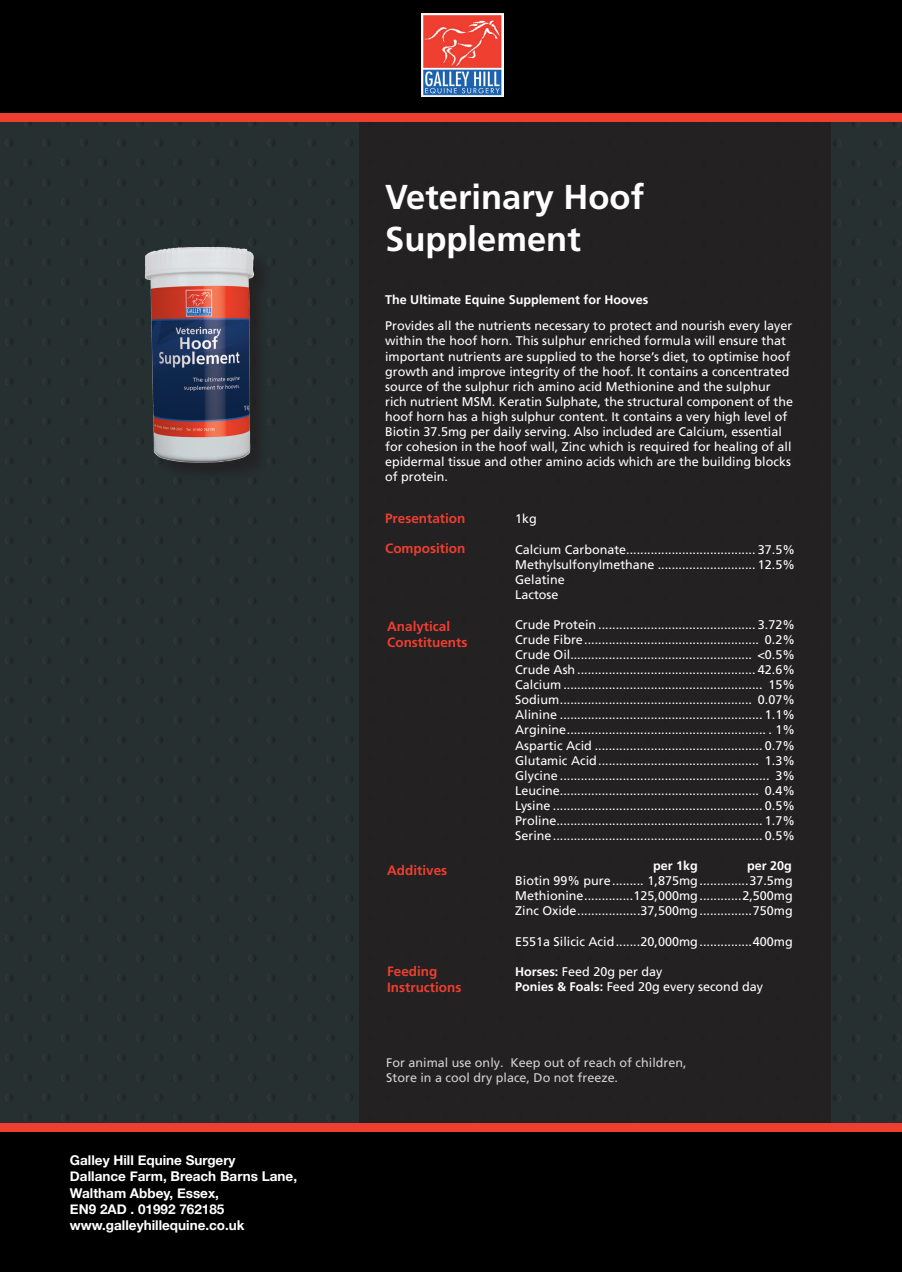
<style>
.page{position:relative;width:902px;height:1272px;background:#fff}
.page>*{position:absolute;margin:0;border:0;box-sizing:border-box;transform-origin:0 0}
.t1{font:700 34.5px/41.4px "Frutiger LT Com";color:#fff}
.t2{font:700 13.5px/16.2px "Helvetica Neue";color:#fff}
.t3{font:700 13.5px/16.2px "Frutiger LT Com";color:#ee3e30}
.t4{font:12.6px/15px "Frutiger LT Com";color:#fff}
.t5{font:12.6px/15px "Frutiger LT Com";color:#d1d2d4}
.t6{font:700 12.6px "Frutiger LT Com";color:#fff}
.s1{font-weight:700}
</style>
<div class="page">
<img style="left:0;top:122px;width:1px;height:502px">
<img style="left:0;top:624px;width:1px;height:499px">
<div style="left:1px;top:122px;width:284px;height:472px;background:#263031"></div>
<div style="left:1px;top:594px;width:284px;height:529px;background:#263031"></div>
<div style="left:863px;top:122px;width:38px;height:502px;background:#263031"></div>
<div style="left:863px;top:624px;width:38px;height:499px;background:#263031"></div>
<div style="left:285px;top:122px;width:74px;height:492px;background:#263031"></div>
<div style="left:285px;top:614px;width:74px;height:509px;background:#263031"></div>
<div style="left:831px;top:122px;width:32px;height:483px;background:#263031"></div>
<div style="left:831px;top:605px;width:32px;height:518px;background:#263031"></div>
<hr style="left:0;top:0;width:4px;height:122px;background:#000">
<div style="left:3px;top:0;width:898px;height:122px;background:#000"></div>
<div style="left:0;top:1125px;width:901px;height:146px;background:#000"></div>
<div style="left:359px;top:115px;width:472px;height:1012px;background:#231f20"></div>
<div style="left:0;top:1123px;width:901px;height:8px;background:#ee3e30"></div>
<div style="left:0;top:113px;width:901px;height:9px;background:#ee3e30"></div>
<img style="left:422px;top:14px;width:81px;height:83px">
<div style="left:148px;top:250px;width:124px;height:231px;background:#252c2d"></div>
<img style="left:145px;top:247px;width:109px;height:215px">
<p class="t2" style="left:70px;top:1152px;width:228px">Galley Hill Equine Surgery<br>Dallance Farm, Breach Barns Lane,<br>Waltham Abbey, Essex,<br>EN9 2AD . 01992 762185 www.galleyhillequine.co.uk</p>
<h1 class="t1" style="left:385px;top:176px;width:260px">Veterinary Hoof<br>Supplement</h1>
<p class="t6" style="left:385px;top:291px;width:265px">The Ultimate Equine Supplement for Hooves</p>
<p class="t4" style="left:385px;top:318px;width:409px">Provides all the nutrients necessary to protect and nourish every layer within the hoof horn. This sulphur enriched formula will ensure that important nutrients are supplied to the horse’s diet, to optimise hoof growth and improve integrity of the hoof. It contains a concentrated source of the sulphur rich amino acid Methionine and the sulphur rich nutrient MSM. Keratin Sulphate, the structural component of the hoof horn has a high sulphur content. It contains a very high level of Biotin 37.5mg per daily serving. Also included are Calcium, essential for cohesion in the hoof wall, Zinc which is required for healing of all epidermal tissue and other amino acids which are the building blocks of protein.</p>
<p class="t4" style="left:515px;top:511px;width:23px">1kg</p>
<p class="t4" style="left:515px;top:541px;width:281px">Calcium Carbonate..................................... 37.5% Methylsulfonylmethane ............................ 12.5% Gelatine<br>Lactose</p>
<p class="t4" style="left:515px;top:617px;width:281px;text-align:justify">Crude Protein ............................................. 3.72% Crude Fibre.................................................. 0.2% Crude Oil.................................................... &lt;0.5% Crude Ash ................................................... 42.6% Calcium ......................................................... 15% Sodium....................................................... 0.07% Alinine .......................................................... 1.1% Arginine......................................................... . 1% Aspartic Acid ................................................ 0.7% Glutamic Acid.............................................. 1.3% Glycine ............................................................ 3% Leucine......................................................... 0.4% Lysine ............................................................ 0.5% Proline........................................................... 1.7% Serine............................................................ 0.5%</p>
<p class="t6" style="left:653px;top:858px;width:46px">per 1kg</p>
<p class="t6" style="left:747px;top:858px;width:46px">per 20g</p>
<p class="t4" style="left:515px;top:873px;width:279px;text-align:justify">Biotin 99% pure......... 1,875mg..............37.5mg Methionine..............125,000mg............2,500mg Zinc Oxide..................37,500mg...............750mg</p>
<p class="t4" style="left:515px;top:933px;width:279px">E551a Silicic Acid.......20,000mg...............400mg</p>
<p class="t4" style="left:515px;top:963px;width:249px"><span class="s1">Horses:</span> Feed 20g per day<br><span class="s1">Ponies &amp; Foals:</span> Feed 20g every second day</p>
<p class="t3" style="left:385px;top:509px;width:82px">Presentation</p>
<p class="t3" style="left:385px;top:540px;width:82px">Composition</p>
<p class="t3" style="left:387px;top:617px;width:82px">Analytical<br>Constituents</p>
<p class="t3" style="left:387px;top:862px;width:62px">Additives</p>
<p class="t3" style="left:387px;top:962px;width:76px">Feeding<br>Instructions</p>
<p class="t5" style="left:386px;top:1054px;width:302px">For animal use only. Keep out of reach of children,<br>Store in a cool dry place, Do not freeze.</p>
</div>
